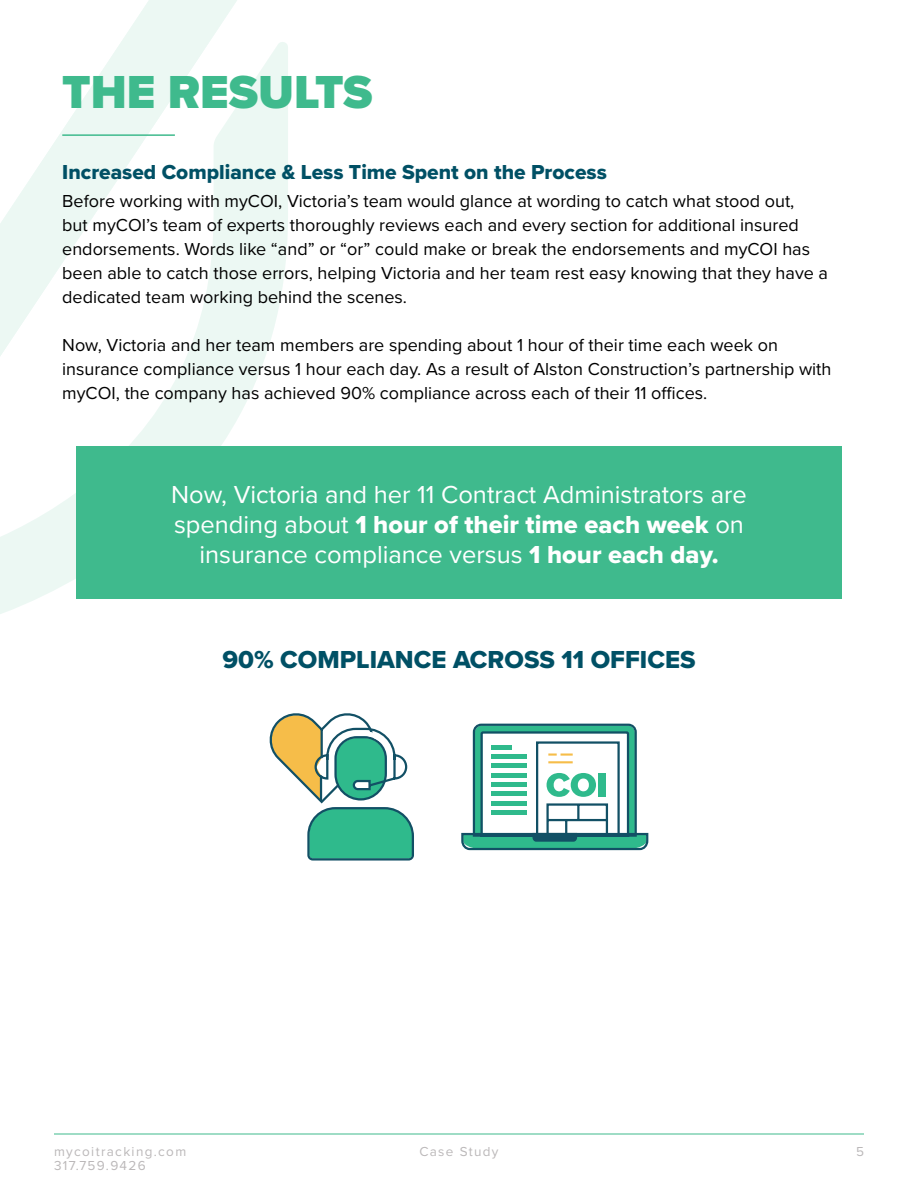
<style>
.page{position:relative;width:918px;height:1188px;background:#fff}
.page>*{position:absolute;margin:0;border:0;box-sizing:border-box;transform-origin:0 0}
.Left{font:900 48px "Proxima Nova";color:#3fba8d}
.t1{font:25.5px/30px "Proxima Nova";color:#fff;text-align:center}
.t2{font:25.5px "Proxima Nova Extrabld";color:#005065}
.t3{font:21px "Proxima Nova Extrabld";color:#005065}
.t4{font:18px/24px "Proxima Nova";color:#000}
.t5{font:13.5px "Proxima Nova";letter-spacing:.1em;color:#bbb8b9}
.s1{font-family:"Proxima Nova Extrabld"}
</style>
<div class="page">
<hr style="left:54px;top:1134px;width:810px;height:1px;background:#3fba8d">
<svg style="left:0;top:439px;width:225px;height:175px"></svg>
<svg style="left:0;top:0;width:288px;height:439px"></svg>
<hr style="left:62px;top:134px;width:113px;height:2px;background:#3fba8d">
<div style="left:76px;top:446px;width:766px;height:153px;background:#3fba8d"></div>
<svg style="left:461px;top:723px;width:188px;height:128px"></svg>
<hr style="left:492px;top:745px;width:20px;height:4px;background:#2fba8c">
<div style="left:492px;top:754px;width:35px;height:5px;background:#2fba8c"></div>
<div style="left:492px;top:763px;width:35px;height:5px;background:#2fba8c"></div>
<hr style="left:492px;top:773px;width:35px;height:4px;background:#2fba8c">
<div style="left:492px;top:782px;width:35px;height:5px;background:#2fba8c"></div>
<div style="left:492px;top:791px;width:35px;height:5px;background:#2fba8c"></div>
<hr style="left:492px;top:801px;width:35px;height:4px;background:#2fba8c">
<div style="left:492px;top:810px;width:35px;height:5px;background:#2fba8c"></div>
<svg style="left:269px;top:713px;width:145px;height:148px"></svg>
<p class="Left" style="left:62px;top:56px;width:312px">THE RESULTS</p>
<p class="t3" style="left:62px;top:157px;width:546px">Increased Compliance &amp; Less Time Spent on the Process</p>
<p class="t4" style="left:62px;top:188px;width:767px">Before working with myCOI, Victoria’s team would glance at wording to catch what stood out,<br>but myCOI’s team of experts thoroughly reviews each and every section for additional insured endorsements. Words like “and” or “or” could make or break the endorsements and myCOI has been able to catch those errors, helping Victoria and her team rest easy knowing that they have a dedicated team working behind the scenes.</p>
<p class="t4" style="left:62px;top:332px;width:771px">Now, Victoria and her team members are spending about 1 hour of their time each week on insurance compliance versus 1 hour each day. As a result of Alston Construction’s partnership with myCOI, the company has achieved 90% compliance across each of their 11 offices.</p>
<p class="t1" style="left:171px;top:478px;width:577px">Now, Victoria and her 11 Contract Administrators are spending about <span class="s1">1 hour of their time each week</span> on insurance compliance versus <span class="s1">1 hour each day.</span></p>
<p class="t2" style="left:222px;top:641px;width:475px">90% COMPLIANCE ACROSS 11 OFFICES</p>
<p class="t5" style="left:54px;top:1141px;width:134px">mycoitracking.com</p>
<p class="t5" style="left:419px;top:1141px;width:81px">Case Study</p>
<p class="t5" style="left:856px;top:1141px;width:9px">5</p>
<p class="t5" style="left:54px;top:1155px;width:93px">317.759.9426</p>
</div>
